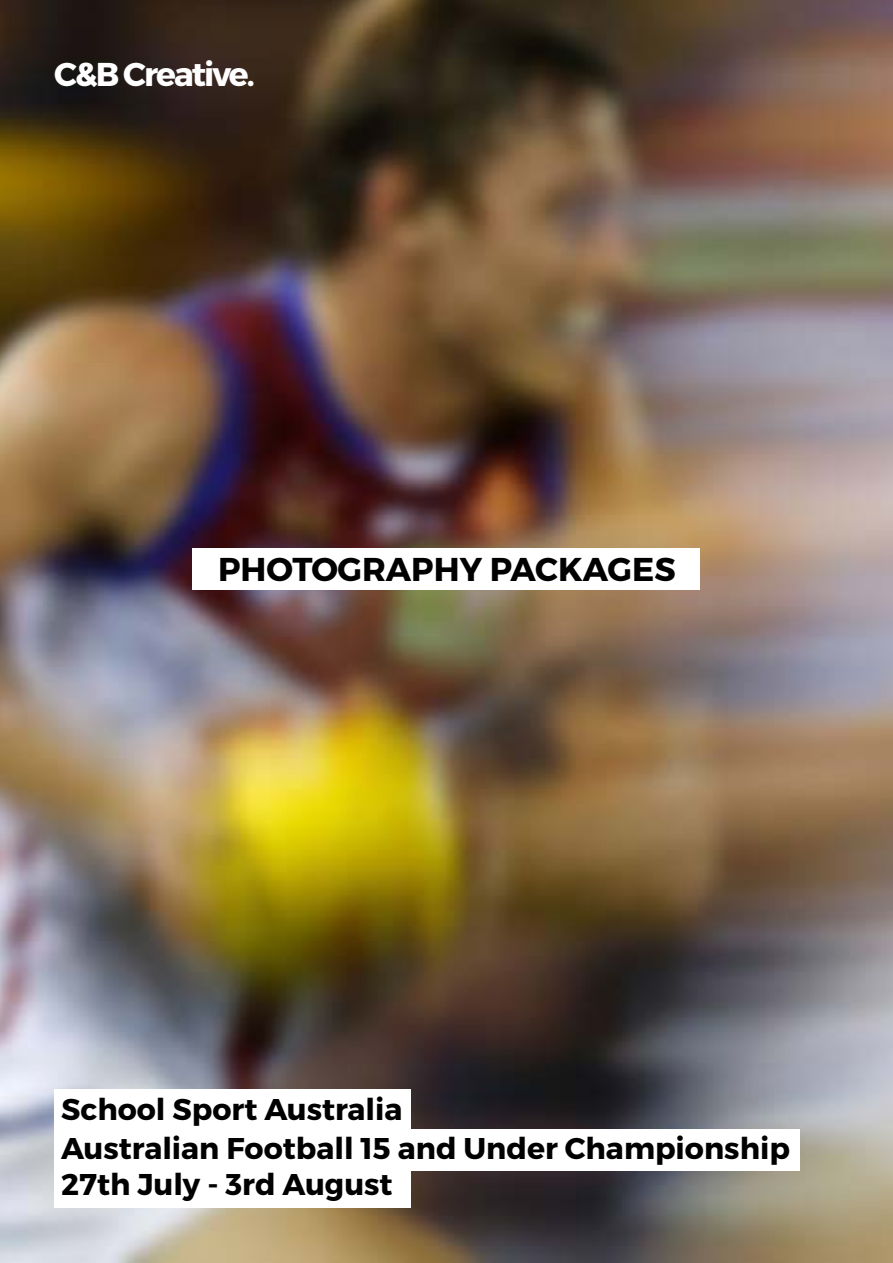
<style>
.page{position:relative;width:893px;height:1263px;background:#fff}
.page>*{position:absolute;margin:0;border:0;box-sizing:border-box;transform-origin:0 0}
.t1{font:700 33px "Montserrat";color:#000}
.t2{font:700 33px "Montserrat";letter-spacing:-.06em;color:#fff}
.t3{font:700 30px/39.6px "Montserrat";color:#000}
.s1{font-weight:800}
</style>
<div class="page">
<img style="left:0;top:0;width:893px;height:1263px">
<div style="left:54px;top:1129px;width:745px;height:42px;background:#fff"></div>
<div style="left:54px;top:1090px;width:356px;height:41px;background:#fff"></div>
<div style="left:54px;top:1166px;width:356px;height:41px;background:#fff"></div>
<div style="left:193px;top:549px;width:507px;height:41px;background:#fff"></div>
<p class="t2" style="left:54px;top:54px;width:202px">C<span class="s1">&amp;</span>B Creative.</p>
<p class="t1" style="left:218px;top:548px;width:459px">PHOTOGRAPHY PACKAGES</p>
<p class="t3" style="left:61px;top:1089px;width:730px">School Sport Australia<br>Australian Football 15 and Under Championship</p>
<p class="t3" style="left:61px;top:1165px;width:333px">27th July - 3rd August</p>
</div>
